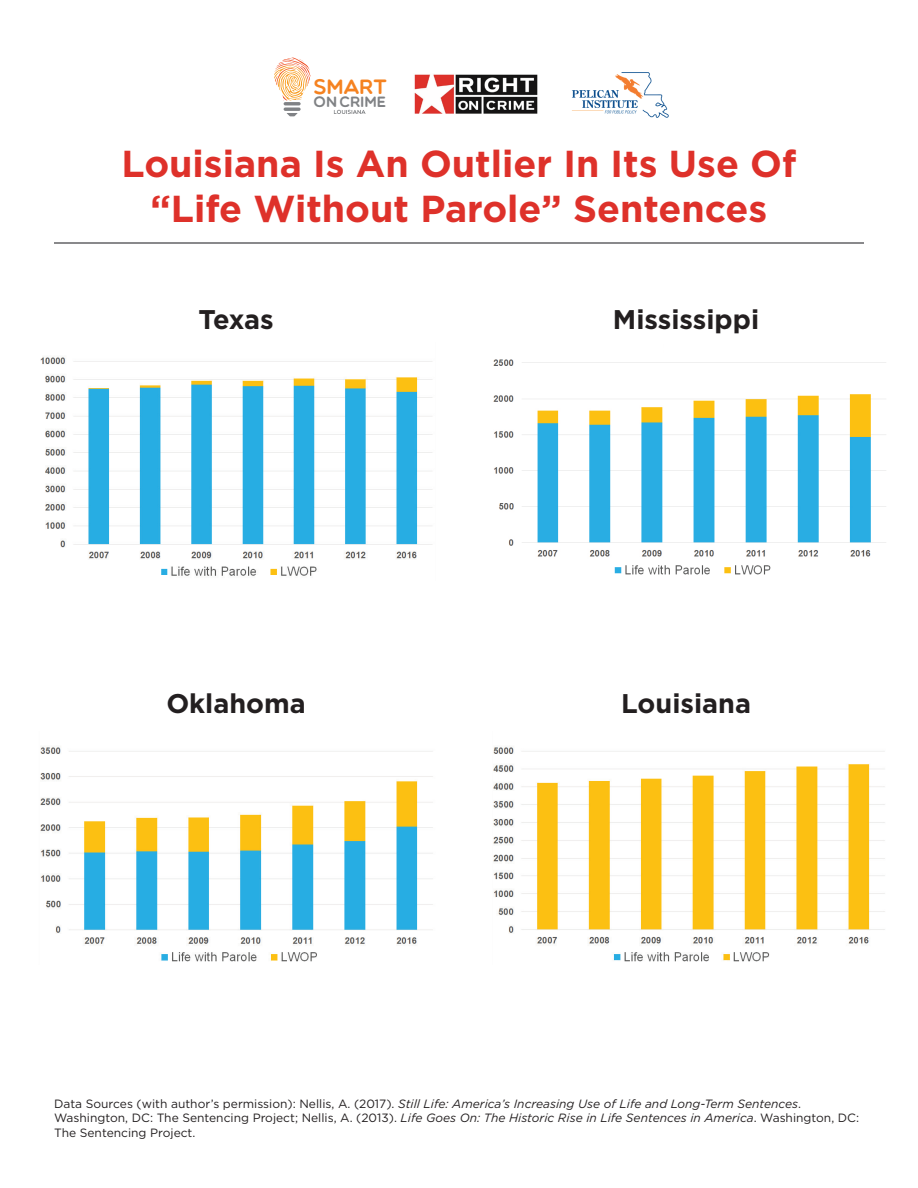
<style>
.page{position:relative;width:918px;height:1188px;background:#fff}
.page>*{position:absolute;margin:0;border:0;box-sizing:border-box;transform-origin:0 0}
.t1{font:700 37.5px/45px "Gotham HTF";color:#de312a;text-align:center}
.t2{font:700 27px "Gotham HTF";color:#231f20}
.t3{font:20.85px "Multicolore";color:#f58220}
.t4{font:15px "Multicolore";color:#808285}
.t5{font:12px/14.4px "Gotham HTF";color:#231f20}
.s1{font-style:italic}
</style>
<div class="page">
<img style="left:493px;top:747px;width:392px;height:215px">
<img style="left:493px;top:359px;width:393px;height:216px">
<img style="left:40px;top:747px;width:393px;height:215px">
<img style="left:41px;top:356px;width:391px;height:220px">
<svg style="left:334px;top:109px;width:32px;height:5px"></svg>
<hr style="left:284px;top:108px;width:17px;height:3px;background:#808285;border-radius:2px">
<hr style="left:284px;top:102px;width:17px;height:3px;background:#808285;border-radius:2px">
<svg style="left:287px;top:113px;width:11px;height:3px"></svg>
<svg style="left:274px;top:58px;width:36px;height:43px"></svg>
<img style="left:414px;top:74px;width:124px;height:40px">
<hr style="left:54px;top:242px;width:810px;height:2px;background:#636366">
<div style="left:213px;top:343px;width:53px;height:14px;background:#fff"></div>
<img style="left:572px;top:72px;width:97px;height:46px">
<h3 class="t3" style="left:314px;top:74px;width:75px">SMART</h3>
<p class="t4" style="left:314px;top:92px;width:74px">ON CRIME</p>
<h1 class="t1" style="left:122px;top:141px;width:676px">Louisiana Is An Outlier In Its Use Of “Life Without Parole” Sentences</h1>
<h2 class="t2" style="left:198px;top:304px;width:77px">Texas</h2>
<h2 class="t2" style="left:613px;top:304px;width:148px">Mississippi</h2>
<h2 class="t2" style="left:166px;top:688px;width:141px">Oklahoma</h2>
<h2 class="t2" style="left:621px;top:688px;width:131px">Louisiana</h2>
<p class="t5" style="left:54px;top:1096px;width:807px">Data Sources (with author’s permission): Nellis, A. (2017). <span class="s1">Still Life: America’s Increasing Use of Life and Long-Term Sentences</span>.<br>Washington, DC: The Sentencing Project; Nellis, A. (2013). <span class="s1">Life Goes On: The Historic Rise in Life Sentences in America</span>. Washington, DC:<br>The Sentencing Project.</p>
</div>
